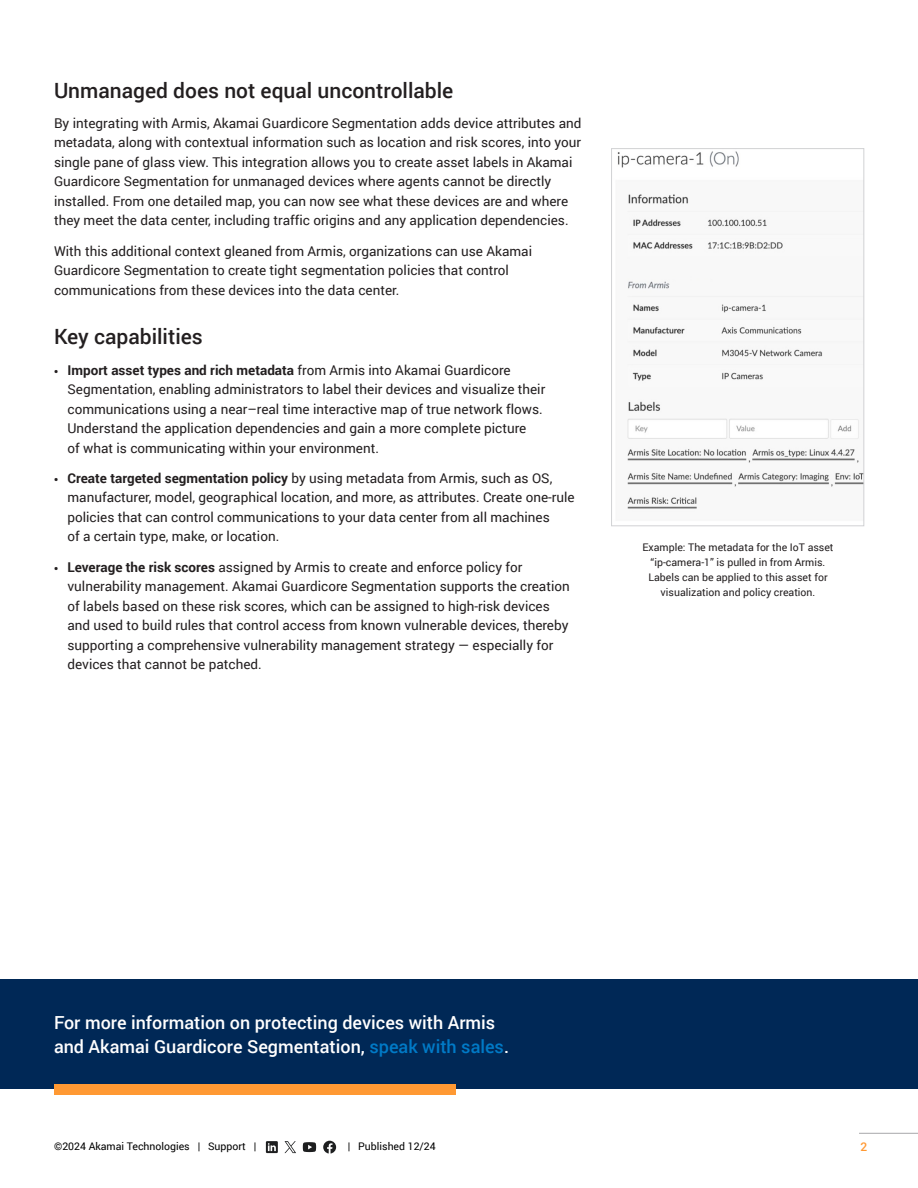
<style>
.page{position:relative;width:918px;height:1188px;background:#fff}
.page>*{position:absolute;margin:0;border:0;box-sizing:border-box;transform-origin:0 0}
.H2_Title{font:500 21px "Roboto";color:#231f20}
.CTA_on_Navy_Blue{font:500 18px/24px "Roboto";color:#fff}
.Body{font:13.5px/19.5px "Roboto Regular 2";color:#231f20}
.t1{font:500 12px "Roboto";color:#f93}
.Body-2{font:10.5px/15px "Roboto Regular 2";color:#231f20;text-align:center}
.t2{font:10.5px "Roboto Regular 2";color:#000}
.s1{font-family:"Source Sans Pro"}
.s2{font-family:"Roboto";font-weight:700}
.s3{color:#017ac6}
</style>
<div class="page">
<img style="left:617px;top:151px;width:245px;height:358px">
<div style="left:611px;top:148px;width:253px;height:378px;border:1px solid #d1d2d4"></div>
<div style="left:0;top:980px;width:918px;height:109px;background:#002856"></div>
<div style="left:54px;top:1085px;width:401px;height:10px;background:#f93"></div>
<svg style="left:266px;top:1141px;width:12px;height:12px"></svg>
<svg style="left:284px;top:1141px;width:12px;height:12px"></svg>
<svg style="left:303px;top:1142px;width:13px;height:10px"></svg>
<svg style="left:323px;top:1141px;width:13px;height:13px"></svg>
<hr style="left:859px;top:1133px;width:59px;height:1px;background:#a8a8aa">
<p class="H2_Title" style="left:54px;top:75px;width:401px">Unmanaged does not equal uncontrollable</p>
<p class="Body" style="left:54px;top:113px;width:529px">By integrating with Armis, Akamai Guardicore Segmentation adds device attributes and metadata, along with contextual information such as location and risk scores, into your single pane of glass view. This integration allows you to create asset labels in Akamai Guardicore Segmentation for unmanaged devices where agents cannot be directly installed. From one detailed map, you can now see what these devices are and where they meet the data center, including traffic origins and any application dependencies.</p>
<p class="Body" style="left:54px;top:241px;width:480px">With this additional context gleaned from Armis, organizations can use Akamai<br>Guardicore Segmentation to create tight segmentation policies that control communications from these devices into the data center.</p>
<p class="H2_Title" style="left:54px;top:322px;width:150px">Key capabilities</p>
<p class="Body" style="left:68px;top:359px;width:479px;text-indent:-14px"><span class="s1">•</span> <span class="s2">Import asset types and rich metadata</span> from Armis into Akamai Guardicore Segmentation, enabling administrators to label their devices and visualize their communications using a near–real time interactive map of true network flows.<br>Understand the application dependencies and gain a more complete picture<br>of what is communicating within your environment.</p>
<p class="Body" style="left:68px;top:468px;width:509px;text-indent:-14px"><span class="s1">•</span> <span class="s2">Create targeted segmentation policy</span> by using metadata from Armis, such as OS, manufacturer, model, geographical location, and more, as attributes. Create one-rule policies that can control communications to your data center from all machines<br>of a certain type, make, or location.</p>
<p class="Body" style="left:68px;top:557px;width:504px;text-indent:-14px"><span class="s1">•</span> <span class="s2">Leverage the risk scores</span> assigned by Armis to create and enforce policy for vulnerability management. Akamai Guardicore Segmentation supports the creation of labels based on these risk scores, which can be assigned to high-risk devices and used to build rules that control access from known vulnerable devices, thereby supporting a comprehensive vulnerability management strategy — especially for devices that cannot be patched.</p>
<p class="Body-2" style="left:642px;top:540px;width:193px">Example: The metadata for the IoT asset “ip-camera-1” is pulled in from Armis.<br>Labels can be applied to this asset for visualization and policy creation.</p>
<p class="CTA_on_Navy_Blue" style="left:54px;top:1010px;width:457px">For more information on protecting devices with Armis and Akamai Guardicore Segmentation, <span class="s3">speak with sales</span>.</p>
<p class="t2" style="left:54px;top:1139px;width:204px">©2024 Akamai Technologies | Support |</p>
<p class="t2" style="left:348px;top:1139px;width:89px">| Published 12/24</p>
<p class="t1" style="left:860px;top:1138px;width:8px">2</p>
</div>
